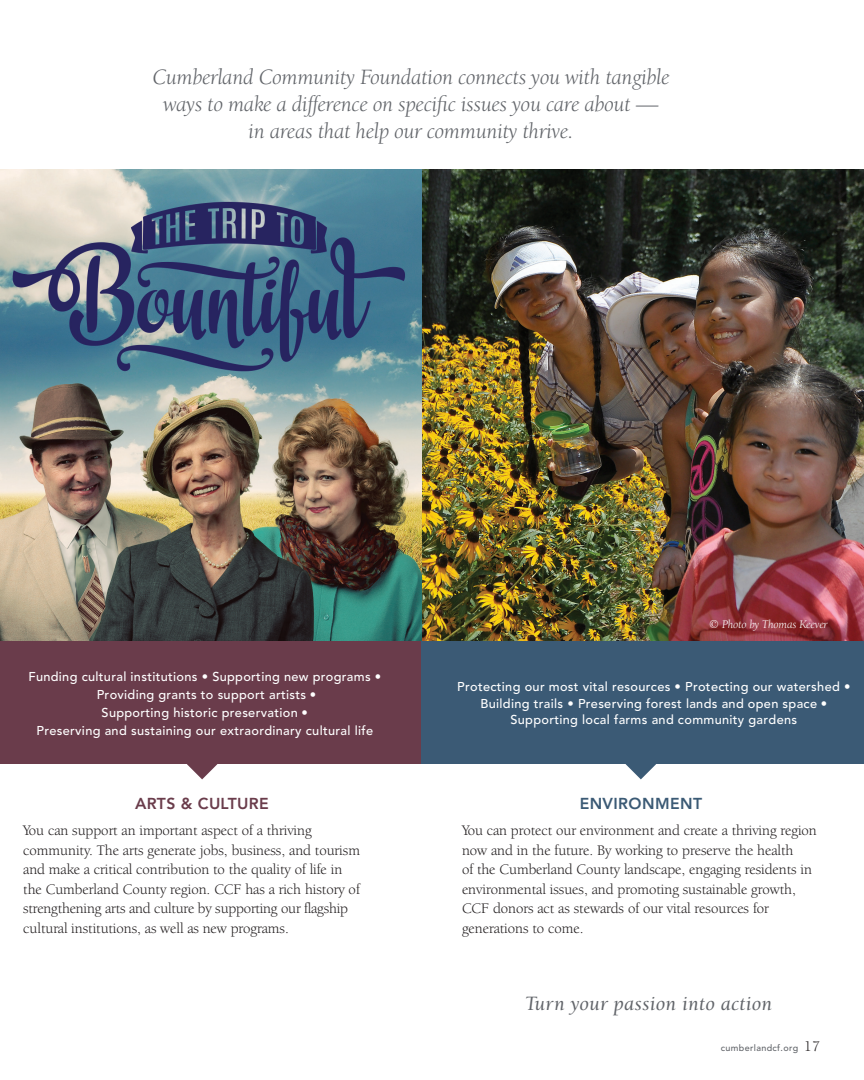
<style>
.page{position:relative;width:864px;height:1080px;background:#fff}
.page>*{position:absolute;margin:0;border:0;box-sizing:border-box;transform-origin:0 0}
.t1{font:italic 22.5px/27px "Berkeley Oldstyle IT Cby BT";color:#62656a;text-align:center}
.t2{font:21px "Berkeley Oldstyle IT Cby BT Med Ital";letter-spacing:.025em;color:#62656a}
.t3{font:800 15.75px "Avenir";letter-spacing:.025em;color:#6a3c4b}
.t4{font:800 15.75px "Avenir";letter-spacing:.025em;color:#3b5a75}
.t5{font:15px/19.5px "Berkeley Oldstyle IT Cby BT";color:#231f20}
.t6{font:500 12.75px/17.9px "Avenir";letter-spacing:.025em;color:#fff;text-align:center}
.t7{font:italic 12px "Berkeley Oldstyle IT Cby BT";color:#fff}
.t8{font:500 9px "Avenir";letter-spacing:.04em;color:#62656a}
.s1{font-family:"Berkeley Oldstyle IT Cby BT";font-weight:400;font-size:15px;color:#231f20}
</style>
<div class="page">
<div style="left:0;top:640px;width:422px;height:124px;background:#6a3c4b"></div>
<div style="left:422px;top:640px;width:442px;height:124px;background:#3b5a75"></div>
<svg style="left:187px;top:764px;width:30px;height:15px"></svg>
<svg style="left:626px;top:764px;width:30px;height:15px"></svg>
<img style="left:0;top:170px;width:864px;height:470px">
<h1 class="t1" style="left:153px;top:63px;width:519px">Cumberland Community Foundation connects you with tangible ways to make a difference on specific issues you care about —<br>in areas that help our community thrive.</h1>
<p class="t7" style="left:709px;top:617px;width:120px">© Photo by Thomas Keever</p>
<p class="t6" style="left:28px;top:668px;width:354px">Funding cultural institutions • Supporting new programs • Providing grants to support artists •<br>Supporting historic preservation •<br>Preserving and sustaining our extraordinary cultural life</p>
<p class="t6" style="left:457px;top:678px;width:395px;line-height:16.8px">Protecting our most vital resources • Protecting our watershed •<br>Building trails • Preserving forest lands and open space •<br>Supporting local farms and community gardens</p>
<p class="t3" style="left:135px;top:794px;width:135px">ARTS &amp; CULTURE</p>
<p class="t5" style="left:23px;top:821px;width:338px">You can support an important aspect of a thriving community. The arts generate jobs, business, and tourism and make a critical contribution to the quality of life in the Cumberland County region. CCF has a rich history of strengthening arts and culture by supporting our flagship cultural institutions, as well as new programs.</p>
<p class="t4" style="left:580px;top:794px;width:124px">ENVIRONMENT</p>
<p class="t5" style="left:462px;top:821px;width:356px">You can protect our environment and create a thriving region now and in the future. By working to preserve the health<br>of the Cumberland County landscape, engaging residents in environmental issues, and promoting sustainable growth, CCF donors act as stewards of our vital resources for generations to come.</p>
<h2 class="t2" style="left:526px;top:991px;width:248px">Turn your passion into action</h2>
<p class="t8" style="left:721px;top:1043px;width:100px">cumberlandcf.org <span class="s1">17</span></p>
</div>
